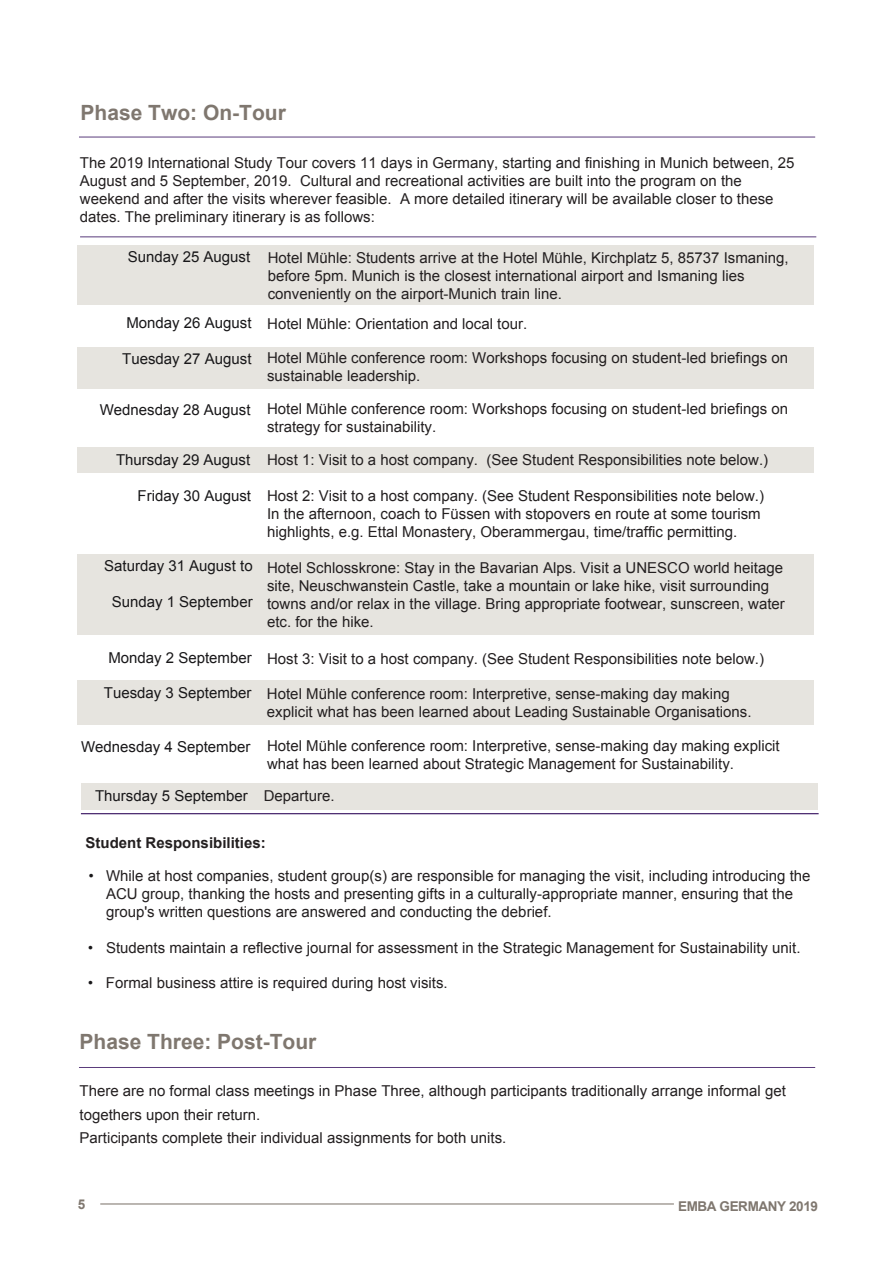
<style>
.page{position:relative;width:893px;height:1263px;background:#fff}
.page>*{position:absolute;margin:0;border:0;box-sizing:border-box;transform-origin:0 0}
.t1{font:700 21px "Arial";color:#7f776f}
.t2{font:15px/18px "Arial";color:#231f20}
.t3{font:15px "Arial";color:#181719}
.t4{font:700 15px "Arial";color:#231f20}
.t5{font:700 13.5px "Arial";letter-spacing:-.03em;color:#7f776f}
.t6{font:13.5px "Miller Text Roman";color:#181719}
.s1{color:#181719}
.s2{font-style:inherit}
</style>
<div class="page">
<div style="left:81px;top:783px;width:737px;height:27px;background:#e6e4df"></div>
<div style="left:77px;top:680px;width:737px;height:45px;background:#e6e4df"></div>
<hr style="left:100px;top:1203px;width:574px;height:1px;background:#7f776f">
<hr style="left:79px;top:137px;width:736px;height:1px;background:#371260">
<div style="left:77px;top:554px;width:737px;height:81px;background:#e6e4df"></div>
<div style="left:77px;top:447px;width:737px;height:25px;background:#e6e4df"></div>
<div style="left:77px;top:347px;width:737px;height:42px;background:#e6e4df"></div>
<div style="left:77px;top:245px;width:737px;height:60px;background:#e6e4df"></div>
<hr style="left:81px;top:813px;width:738px;height:1px;background:#371260">
<hr style="left:80px;top:236px;width:736px;height:1px;background:#371260">
<hr style="left:79px;top:1067px;width:736px;height:1px;background:#371260">
<h1 class="t1" style="left:81px;top:98px;width:207px">Phase Two: On-Tour</h1>
<p class="t2" style="left:80px;top:154px;width:716px">The 2019 International Study Tour covers 11 days in Germany, starting and finishing in Munich between, 25<br>August and 5 September, 2019. Cultural and recreational activities are built into the program on the weekend and after the visits wherever feasible. A more detailed itinerary will be available closer to these dates. The preliminary itinerary is as follows:</p>
<p class="t2" style="left:268px;top:249px;width:523px;text-indent:-140px"><span class="s1">Sunday 25 August</span> Hotel Mühle: Students arrive at the Hotel Mühle, Kirchplatz 5, 85737 Ismaning, before 5pm. Munich is the closest international airport and Ismaning lies conveniently on the airport-Munich train line.</p>
<p class="t2" style="left:267px;top:314px;width:262px">Hotel Mühle: Orientation and local tour.</p>
<p class="t2" style="left:267px;top:349px;width:523px">Hotel Mühle conference room: Workshops focusing on student-led briefings on sustainable leadership.</p>
<p class="t2" style="left:267px;top:400px;width:523px">Hotel Mühle conference room: Workshops focusing on student-led briefings on strategy for sustainability.</p>
<p class="t2" style="left:267px;top:451px;width:503px">Host 1: Visit to a host company. (See Student Responsibilities note below.)</p>
<p class="t2" style="left:267px;top:487px;width:498px">Host 2: Visit to a host company. (See Student Responsibilities note below.)<br>In the afternoon, coach to Füssen with stopovers en route at some tourism highlights, e.g. Ettal Monastery, Oberammergau, time/traffic permitting.</p>
<p class="t2" style="left:267px;top:559px;width:519px">Hotel Schlosskrone: Stay in the Bavarian Alps. Visit a UNESCO world heitage site, Neuschwanstein Castle, take a mountain or la<span class="s2">k</span>e hike, visit surrounding towns and/or relax in the village. Bring appropriate footwear, sunscreen, water etc<span class="s2">.</span> for the hike.</p>
<p class="t2" style="left:267px;top:650px;width:498px">Host 3: Visit to a host company. (See Student Responsibilities note below.)</p>
<p class="t2" style="left:267px;top:685px;width:486px">Hotel Mühle conference room: Interpretive, sense-making day making explicit what has been learned about Leading Sustainable Organisations.</p>
<p class="t3" style="left:126px;top:313px;width:127px">Monday 26 August</p>
<p class="t3" style="left:122px;top:349px;width:131px">Tuesday 27 August</p>
<p class="t3" style="left:100px;top:400px;width:152px">Wednesday 28 August</p>
<p class="t3" style="left:116px;top:450px;width:136px">Thursday 29 August</p>
<p class="t3" style="left:138px;top:486px;width:115px">Friday 30 August</p>
<p class="t3" style="left:104px;top:556px;width:150px">Saturday 31 August to</p>
<p class="t3" style="left:112px;top:592px;width:142px">Sunday 1 September</p>
<p class="t3" style="left:108px;top:648px;width:145px">Monday 2 September</p>
<p class="t3" style="left:104px;top:683px;width:149px">Tuesday 3 September</p>
<p class="t3" style="left:81px;top:737px;width:171px">Wednesday 4 September</p>
<p class="t3" style="left:95px;top:786px;width:154px">Thursday 5 September</p>
<p class="t2" style="left:267px;top:737px;width:514px">Hotel Mühle conference room: Interpretive, sense-making day making explicit what has been learned about Strategic Management for Sustainability.</p>
<p class="t2" style="left:264px;top:787px;width:72px">Departure.</p>
<p class="t4" style="left:86px;top:833px;width:182px">Student Responsibilities:</p>
<p class="t6" style="left:88px;top:867px;width:7px">•</p>
<p class="t6" style="left:88px;top:940px;width:7px">•</p>
<p class="t6" style="left:88px;top:974px;width:7px">•</p>
<p class="t2" style="left:106px;top:867px;width:706px">While at host companies, student group(s) are responsible for managing the visit, including introducing the<br>ACU group, thanking the hosts and presenting gifts in a culturally-appropriate manner, ensuring that the group's written questions are answered and conducting the debrief.</p>
<p class="t2" style="left:106px;top:939px;width:696px">Students maintain a reflective journal for assessment in the Strategic Management for Sustainability unit.</p>
<p class="t2" style="left:106px;top:974px;width:343px">Formal business attire is required during host visits.</p>
<h1 class="t1" style="left:80px;top:1028px;width:238px">Phase Three: Post-Tour</h1>
<p class="t2" style="left:80px;top:1079px;width:708px;line-height:23.4px">There are no formal class meetings in Phase Three, although participants traditionally arrange informal <span class="s2">get </span>t<span class="s2">o</span>gethers upon their return.<br>Participants complete their individual assignments for both units.</p>
<p class="t5" style="left:78px;top:1195px;width:9px">5</p>
<p class="t5" style="left:678px;top:1197px;width:141px">EMBA GERMANY 2019</p>
</div>
